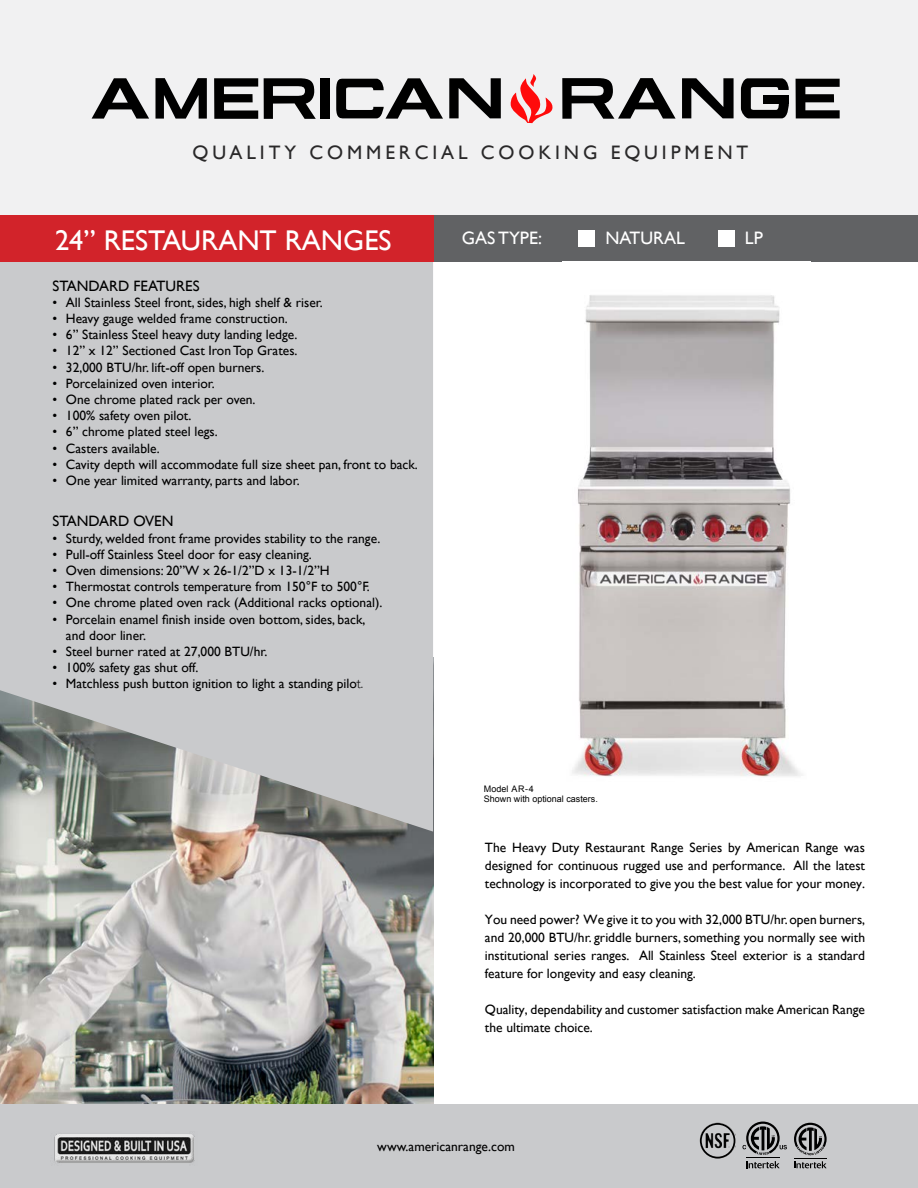
<style>
.page{position:relative;width:918px;height:1188px;background:#fff}
.page>*{position:absolute;margin:0;border:0;box-sizing:border-box;transform-origin:0 0}
.t1{font:28.5px "Gill Sans";color:#fff}
.t2{font:19.5px "Gill Sans";letter-spacing:.2em;color:#292829}
.t3{font:18px "Gill Sans";color:#fff}
.t4{font:15px "Gill Sans";color:#000}
.t5{font:13.5px/18px "Gill Sans";color:#000}
.t6{font:9px/10.8px "Arial";color:#000}
.s1{font-weight:300}
</style>
<div class="page">
<div style="left:0;top:0;width:918px;height:215px;background:#f1f1f2"></div>
<img style="left:0;top:832px;width:433px;height:273px">
<svg style="left:0;top:261px;width:433px;height:571px;fill:#c9cacc"></svg>
<div style="left:0;top:1105px;width:918px;height:83px;background:#c9cacc"></div>
<svg style="left:746px;top:1161px;width:34px;height:7px"></svg>
<hr style="left:746px;top:1157px;width:34px;height:1px;background:#000">
<svg style="left:742px;top:1122px;width:45px;height:33px"></svg>
<svg style="left:794px;top:1123px;width:33px;height:45px"></svg>
<img style="left:700px;top:1123px;width:35px;height:35px">
<div style="left:700px;top:1123px;width:35px;height:35px;border:2px solid #000;border-radius:50%"></div>
<img style="left:54px;top:1134px;width:141px;height:29px">
<svg style="left:682px;top:78px;width:52px;height:40px"></svg>
<svg style="left:264px;top:78px;width:52px;height:41px"></svg>
<div style="left:320px;top:78px;width:9px;height:41px;background:#000"></div>
<svg style="left:156px;top:78px;width:51px;height:41px"></svg>
<svg style="left:796px;top:79px;width:44px;height:39px"></svg>
<svg style="left:449px;top:78px;width:52px;height:40px"></svg>
<svg style="left:214px;top:78px;width:44px;height:41px"></svg>
<svg style="left:92px;top:78px;width:57px;height:41px"></svg>
<svg style="left:562px;top:78px;width:114px;height:41px"></svg>
<svg style="left:336px;top:78px;width:107px;height:41px"></svg>
<svg style="left:741px;top:78px;width:48px;height:40px"></svg>
<div style="left:764px;top:95px;width:25px;height:9px;background:#000"></div>
<svg style="left:510px;top:74px;width:43px;height:49px"></svg>
<div style="left:380px;top:215px;width:538px;height:46px;background:#616264"></div>
<div style="left:578px;top:230px;width:16px;height:16px;background:#fff"></div>
<div style="left:719px;top:230px;width:16px;height:16px;background:#fff"></div>
<div style="left:0;top:215px;width:433px;height:46px;background:#d2232a"></div>
<img style="left:572px;top:295px;width:230px;height:482px">
<h2 class="t2" style="left:192px;top:141px;width:557px">QUALITY COMMERCIAL COOKING EQUIPMENT</h2>
<h1 class="t1" style="left:55px;top:223px;width:338px">24” RESTAURANT RANGES</h1>
<h3 class="t3" style="left:462px;top:227px;width:82px">GAS TYPE:</h3>
<h3 class="t3" style="left:605px;top:227px;width:81px">NATURAL</h3>
<h3 class="t3" style="left:745px;top:227px;width:19px">LP</h3>
<p class="t4" style="left:52px;top:277px;width:149px">STANDARD FEATURES</p>
<p class="t5" style="left:52px;top:293px;width:272px">• All Stainless Steel front, sides, high shelf &amp; riser.</p>
<p class="t5" style="left:52px;top:309px;width:237px">• Heavy gauge welded frame construction.</p>
<p class="t5" style="left:52px;top:325px;width:247px">• 6” Stainless Steel heavy duty landing ledge.</p>
<p class="t5" style="left:52px;top:342px;width:247px">• 12” x 12” Sectioned Cast Iron Top Grates.</p>
<p class="t5" style="left:52px;top:358px;width:214px">• 32,000 BTU/hr. lift-off open burners.</p>
<p class="t5" style="left:52px;top:374px;width:164px">• Porcelainized oven interior.</p>
<p class="t5" style="left:52px;top:390px;width:205px">• One chrome plated rack per oven.</p>
<p class="t5" style="left:52px;top:406px;width:140px">• 100% safety oven pilot.</p>
<p class="t5" style="left:52px;top:423px;width:167px">• 6” chrome plated steel legs.</p>
<p class="t5" style="left:52px;top:439px;width:109px">• Casters available.</p>
<p class="t5" style="left:52px;top:455px;width:367px">• Cavity depth will accommodate full size sheet pan, front to back.</p>
<p class="t5" style="left:52px;top:471px;width:249px">• One year limited warranty, parts and labor.</p>
<p class="t4" style="left:52px;top:512px;width:123px">STANDARD OVEN</p>
<p class="t5" style="left:52px;top:529px;width:329px">• Sturdy, welded front frame provides stability to the range.</p>
<p class="t5" style="left:52px;top:545px;width:261px">• Pull-off Stainless Steel door for easy cleaning.</p>
<p class="t5" style="left:52px;top:561px;width:279px">• Oven dimensions: 20”W x 26-1/2”D x 13-1/2”H</p>
<p class="t5" style="left:52px;top:577px;width:319px">• Thermostat controls temperature from 150°F to 500°F.</p>
<p class="t5" style="left:52px;top:594px;width:331px">• One chrome plated oven rack (Additional racks optional).</p>
<p class="t5" style="left:66px;top:611px;width:301px;line-height:16.2px;text-indent:-14px">• Porcelain enamel finish inside oven bottom, sides, back, and door liner.</p>
<p class="t5" style="left:52px;top:642px;width:216px">• Steel burner rated at 27,000 BTU/hr.</p>
<p class="t5" style="left:52px;top:658px;width:148px">• 100% safety gas shut off.</p>
<p class="t5" style="left:52px;top:675px;width:312px">• Matchless push button ignition to light a standing pilo<span class="s1">t.</span></p>
<p class="t6" style="left:484px;top:783px;width:116px">Model AR-4<br>Shown with optional casters.</p>
<p class="t5" style="left:485px;top:838px;width:382px;text-align:justify">The Heavy Duty Restaurant Range Series by American Range was designed for continuous rugged use and performance. All the latest technology is incorporated to give you the best value for your money.</p>
<p class="t5" style="left:485px;top:910px;width:382px;text-align:justify">You need power? We give it to you with 32,000 BTU/hr. open burners, and 20,000 BTU/hr. griddle burners, something you normally see with institutional series ranges. All Stainless Steel exterior is a standard feature for longevity and easy cleaning.</p>
<p class="t5" style="left:485px;top:1000px;width:382px">Quality, dependability and customer satisfaction make American Range the ultimate choice.</p>
<p class="t5" style="left:377px;top:1137px;width:139px">www.americanrange.com</p>
</div>
